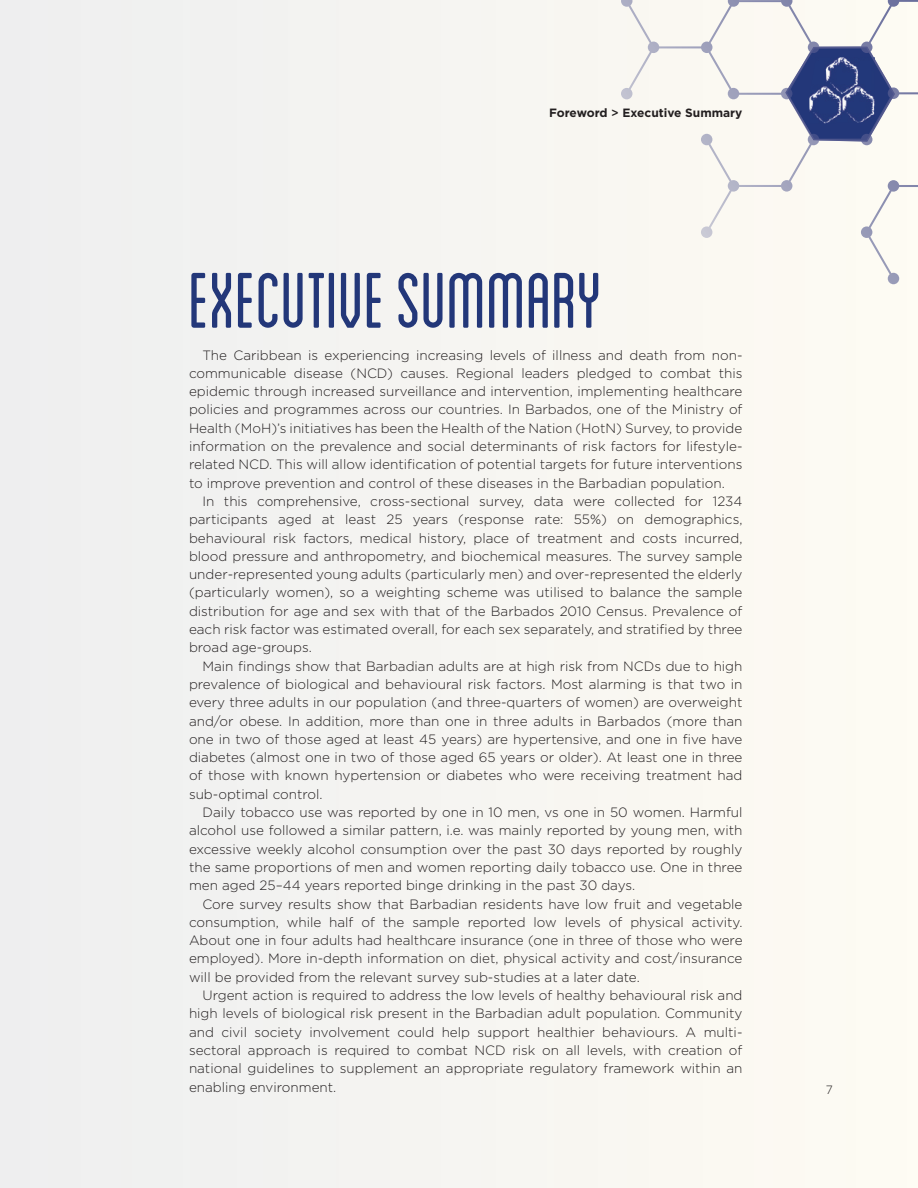
<style>
.page{position:relative;width:918px;height:1188px;background:#f5f4f1}
.page>*{position:absolute;margin:0;border:0;box-sizing:border-box;transform-origin:0 0}
.t1{font:condensed 82.5px "Blanch";color:#233779}
.t2{font:300 13.5px/18.3px "Gotham";color:#231f20;text-align:justify}
.Subhead{font:700 12px "Gotham";color:#231f20}
.Subhead-2{font:300 12px "Gotham";color:#231f20}
.s1{font-weight:500}
</style>
<div class="page">
<hr style="left:0;top:0;width:1px;height:1188px;background:#eeeeef">
<div style="left:888px;top:273px;width:11px;height:11px;background:#989bb8;border-radius:50%"></div>
<svg style="left:621px;top:0;width:297px;height:279px"></svg>
<p class="Subhead" style="left:549px;top:105px;width:195px">Foreword <span class="s1">&gt;</span> Executive Summary</p>
<p class="t1" style="left:189px;top:256px;width:414px">EXECUTIVE SUMMARY</p>
<p class="t2" style="left:189px;top:345px;width:555px;text-indent:14px">The Caribbean is experiencing increasing levels of illness and death from non&shy;communicable disease (NCD) causes. Regional leaders pledged to combat this epidemic through increased surveillance and intervention, implementing healthcare policies and programmes across our countries. In Barbados, one of the Ministry of Health (MoH)’s initiatives has been the Health of the Nation (HotN) Survey, to provide information on the prevalence and social determinants of risk factors for lifestyle&shy;related NCD. This will allow identification of potential targets for future interventions to improve prevention and control of these diseases in the Barbadian population.</p>
<p class="t2" style="left:189px;top:492px;width:555px;text-indent:14px">In this comprehensive, cross-sectional survey, data were collected for 1234 participants aged at least 25 years (response rate: 55%) on demographics, behavioural risk factors, medical history, place of treatment and costs incurred, blood pressure and anthropometry, and biochemical measures. The survey sample under-represented young adults (particularly men) and over-represented the elderly (particularly women), so a weighting scheme was utilised to balance the sample distribution for age and sex with that of the Barbados 2010 Census. Prevalence of each risk factor was estimated overall, for each sex separately, and stratified by three broad age-groups.</p>
<p class="t2" style="left:189px;top:656px;width:555px;text-indent:14px">Main findings show that Barbadian adults are at high risk from NCDs due to high prevalence of biological and behavioural risk factors. Most alarming is that two in every three adults in our population (and three-quarters of women) are overweight and/or obese. In addition, more than one in three adults in Barbados (more than one in two of those aged at least 45 years) are hypertensive, and one in five have diabetes (almost one in two of those aged 65 years or older). At least one in three of those with known hypertension or diabetes who were receiving treatment had sub-optimal control.</p>
<p class="t2" style="left:189px;top:803px;width:555px;text-indent:14px">Daily tobacco use was reported by one in 10 men, vs one in 50 women. Harmful alcohol use followed a similar pattern, i.e. was mainly reported by young men, with excessive weekly alcohol consumption over the past 30 days reported by roughly the same proportions of men and women reporting daily tobacco use. One in three men aged 25–44 years reported binge drinking in the past 30 days.</p>
<p class="t2" style="left:189px;top:894px;width:555px;text-indent:14px">Core survey results show that Barbadian residents have low fruit and vegetable consumption, while half of the sample reported low levels of physical activity.<br>About one in four adults had healthcare insurance (one in three of those who were employed). More in-depth information on diet, physical activity and cost/insurance will be provided from the relevant survey sub-studies at a later date.</p>
<p class="t2" style="left:189px;top:986px;width:555px;text-indent:14px">Urgent action is required to address the low levels of healthy behavioural risk and high levels of biological risk present in the Barbadian adult population. Community and civil society involvement could help support healthier behaviours. A multi&shy;sectoral approach is required to combat NCD risk on all levels, with creation of national guidelines to supplement an appropriate regulatory framework within an enabling environment.</p>
<p class="Subhead-2" style="left:826px;top:1082px;width:9px">7</p>
</div>
